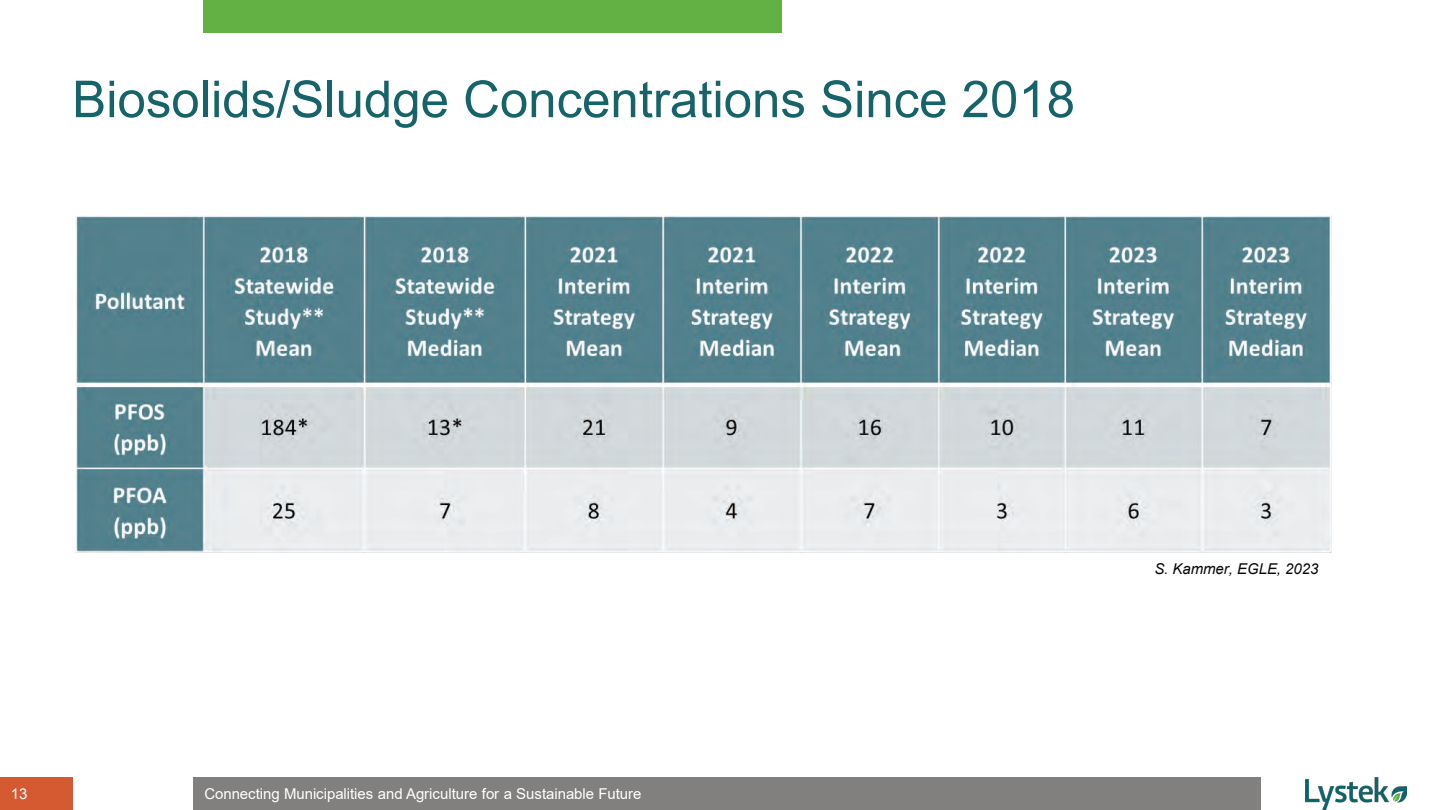
<style>
.page{position:relative;width:1441px;height:810px;background:#fff}
.page>*{position:absolute;margin:0;border:0;box-sizing:border-box;transform-origin:0 0}
.t1{font:51px "Arial";color:#17636a}
.t2{font:15px "Arial";color:#fff}
.t3{font:italic 15px "Arial";color:#080a0a}
</style>
<div class="page">
<div style="left:194px;top:778px;width:1067px;height:32px;background:#81807f"></div>
<div style="left:203px;top:0;width:579px;height:33px;background:#63b045"></div>
<div style="left:0;top:778px;width:73px;height:32px;background:#d55a32"></div>
<img style="left:1305px;top:778px;width:100px;height:32px">
<img style="left:75px;top:216px;width:1257px;height:337px">
<h1 class="t1" style="left:72px;top:80px;width:1004px">Biosolids/Sludge Concentrations Since 2018</h1>
<p class="t2" style="left:11px;top:789px;width:18px">13</p>
<p class="t2" style="left:204px;top:789px;width:438px">Connecting Municipalities and Agriculture for a Sustainable Future</p>
<p class="t3" style="left:1154px;top:563px;width:165px">S. Kammer, EGLE, 2023</p>
</div>
